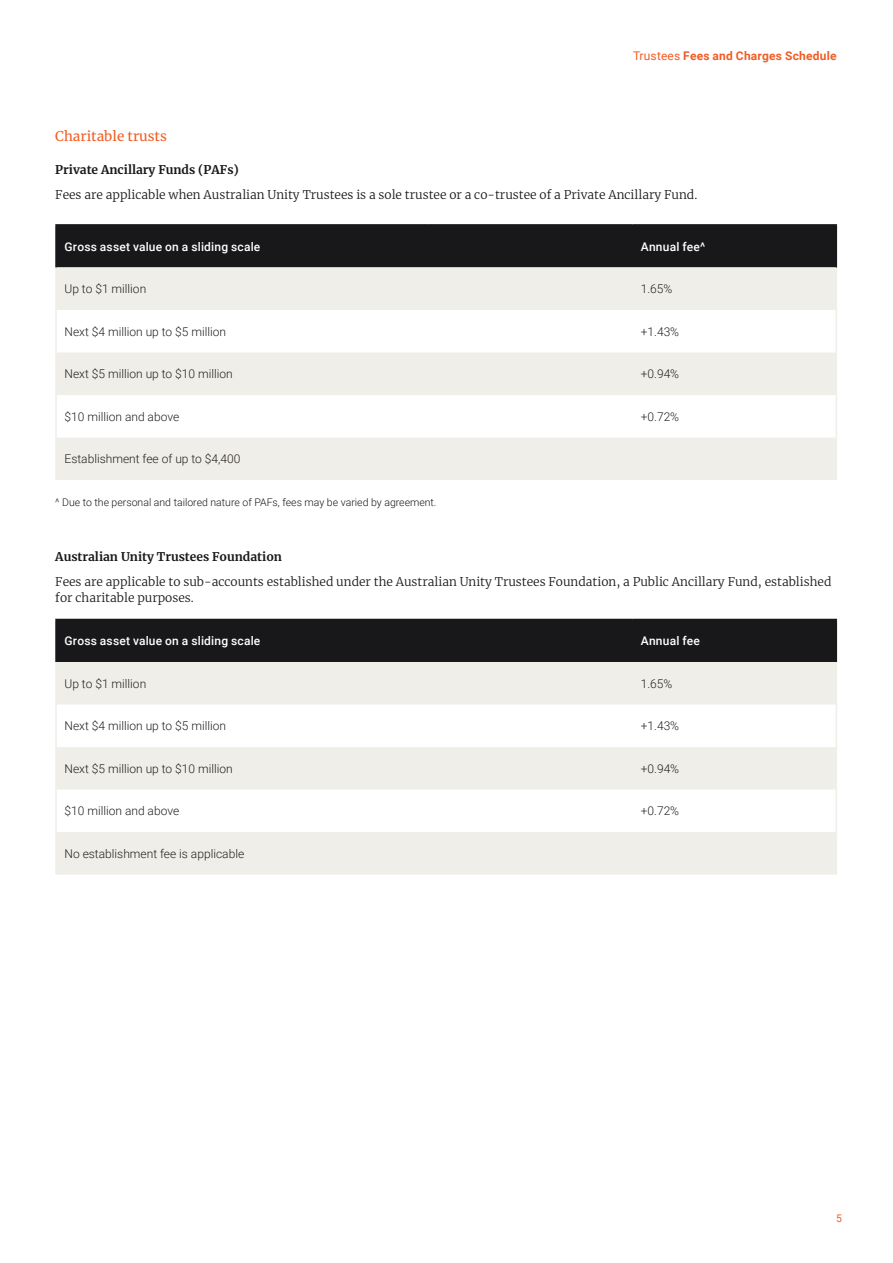
<style>
.page{position:relative;width:893px;height:1263px;background:#fff}
.page>*{position:absolute;margin:0;border:0;box-sizing:border-box;transform-origin:0 0}
.t1{font:13.5px "Merriweather";color:#f25d24}
.t2{font:300 12px "Roboto";color:#231f20}
.t3{font:300 12px/16.5px "Merriweather";color:#181719}
.t4{font:500 12px "Roboto";letter-spacing:.015em;color:#fff}
.t5{font:700 12px "Merriweather";color:#181719}
.t6{font:700 12px "Roboto";letter-spacing:.02em;color:#f25d24}
.t7{font:300 10.5px "Roboto";color:#181719}
.t8{font:10.5px "Roboto";color:#f25d24}
.s1{font-weight:400}
</style>
<div class="page">
<div style="left:57px;top:226px;width:779px;height:41px;background:#181719"></div>
<svg style="left:57px;top:267px;width:779px;height:213px;fill:#f0eee8"></svg>
<hr style="left:836px;top:267px;width:1px;height:43px;background:#f0eee8">
<hr style="left:836px;top:310px;width:1px;height:42px;background:#f0eee8">
<hr style="left:836px;top:352px;width:1px;height:43px;background:#f0eee8">
<hr style="left:836px;top:395px;width:1px;height:42px;background:#f0eee8">
<hr style="left:836px;top:437px;width:1px;height:43px;background:#f0eee8">
<hr style="left:55px;top:267px;width:2px;height:43px;background:#f0eee8">
<hr style="left:55px;top:310px;width:2px;height:42px;background:#f0eee8">
<hr style="left:55px;top:352px;width:2px;height:43px;background:#f0eee8">
<hr style="left:55px;top:395px;width:2px;height:42px;background:#f0eee8">
<hr style="left:55px;top:437px;width:2px;height:43px;background:#f0eee8">
<hr style="left:55px;top:226px;width:2px;height:41px;background:#181719">
<hr style="left:55px;top:224px;width:373px;height:2px;background:#181719">
<hr style="left:428px;top:224px;width:204px;height:2px;background:#181719">
<hr style="left:632px;top:224px;width:205px;height:2px;background:#181719">
<hr style="left:836px;top:226px;width:1px;height:41px;background:#181719">
<div style="left:57px;top:620px;width:779px;height:42px;background:#181719"></div>
<svg style="left:57px;top:662px;width:779px;height:213px;fill:#f0eee8"></svg>
<hr style="left:836px;top:662px;width:1px;height:42px;background:#f0eee8">
<hr style="left:836px;top:704px;width:1px;height:43px;background:#f0eee8">
<hr style="left:836px;top:747px;width:1px;height:42px;background:#f0eee8">
<hr style="left:836px;top:789px;width:1px;height:43px;background:#f0eee8">
<hr style="left:836px;top:832px;width:1px;height:43px;background:#f0eee8">
<hr style="left:55px;top:662px;width:2px;height:42px;background:#f0eee8">
<hr style="left:55px;top:704px;width:2px;height:43px;background:#f0eee8">
<hr style="left:55px;top:747px;width:2px;height:42px;background:#f0eee8">
<hr style="left:55px;top:789px;width:2px;height:43px;background:#f0eee8">
<hr style="left:55px;top:832px;width:2px;height:43px;background:#f0eee8">
<hr style="left:55px;top:620px;width:2px;height:42px;background:#181719">
<hr style="left:55px;top:619px;width:373px;height:1px;background:#181719">
<hr style="left:428px;top:619px;width:204px;height:1px;background:#181719">
<hr style="left:632px;top:619px;width:205px;height:1px;background:#181719">
<hr style="left:836px;top:620px;width:1px;height:42px;background:#181719">
<p class="t6" style="left:633px;top:47px;width:205px"><span class="s1">Trustees</span> Fees and Charges Schedule</p>
<p class="t1" style="left:55px;top:127px;width:113px">Charitable trusts</p>
<p class="t5" style="left:55px;top:162px;width:185px">Private Ancillary Funds (PAFs)</p>
<p class="t3" style="left:55px;top:186px;width:644px">Fees are applicable when Australian Unity Trustees is a sole trustee or a co-trustee of a Private Ancillary Fund.</p>
<p class="t4" style="left:65px;top:238px;width:197px">Gross asset value on a sliding scale</p>
<p class="t4" style="left:641px;top:238px;width:66px">Annual fee^</p>
<p class="t2" style="left:65px;top:280px;width:83px">Up to $1 million</p>
<p class="t2" style="left:641px;top:280px;width:33px">1.65%</p>
<p class="t2" style="left:65px;top:323px;width:163px">Next $4 million up to $5 million</p>
<p class="t2" style="left:641px;top:323px;width:40px">+1.43%</p>
<p class="t2" style="left:65px;top:366px;width:170px">Next $5 million up to $10 million</p>
<p class="t2" style="left:641px;top:366px;width:40px">+0.94%</p>
<p class="t2" style="left:65px;top:408px;width:116px">$10 million and above</p>
<p class="t2" style="left:641px;top:408px;width:40px">+0.72%</p>
<p class="t2" style="left:65px;top:451px;width:177px">Establishment fee of up to $4,400</p>
<p class="t7" style="left:55px;top:495px;width:383px">^ Due to the personal and tailored nature of PAFs, fees may be varied by agreement.</p>
<p class="t5" style="left:55px;top:548px;width:228px">Australian Unity Trustees Foundation</p>
<p class="t3" style="left:55px;top:573px;width:778px">Fees are applicable to sub-accounts established under the Australian Unity Trustees Foundation, a Public Ancillary Fund, established for charitable purposes.</p>
<p class="t4" style="left:65px;top:632px;width:197px">Gross asset value on a sliding scale</p>
<p class="t4" style="left:641px;top:632px;width:61px">Annual fee</p>
<p class="t2" style="left:65px;top:675px;width:83px">Up to $1 million</p>
<p class="t2" style="left:641px;top:675px;width:33px">1.65%</p>
<p class="t2" style="left:65px;top:718px;width:163px">Next $4 million up to $5 million</p>
<p class="t2" style="left:641px;top:718px;width:40px">+1.43%</p>
<p class="t2" style="left:65px;top:760px;width:170px">Next $5 million up to $10 million</p>
<p class="t2" style="left:641px;top:760px;width:40px">+0.94%</p>
<p class="t2" style="left:65px;top:803px;width:116px">$10 million and above</p>
<p class="t2" style="left:641px;top:803px;width:40px">+0.72%</p>
<p class="t2" style="left:65px;top:845px;width:181px">No establishment fee is applicable</p>
<p class="t8" style="left:836px;top:1211px;width:7px">5</p>
</div>
